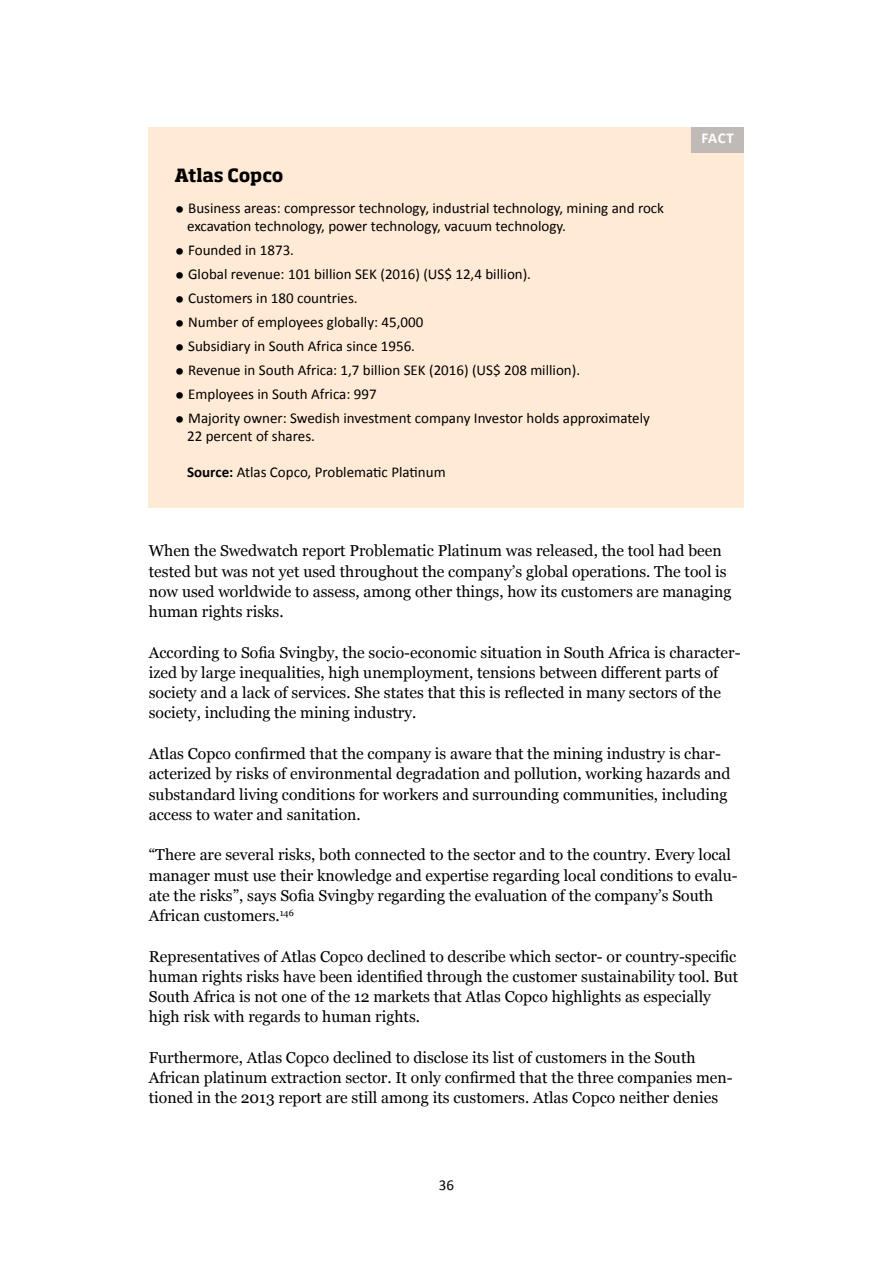
<style>
.page{position:relative;width:893px;height:1263px;background:#fff}
.page>*{position:absolute;margin:0;border:0;box-sizing:border-box;transform-origin:0 0}
.t1{font:700 18px "Soho Std";letter-spacing:-.01em;color:#000}
.t2{font:15.75px/20.2px "Georgia";color:#000}
.t3{font:15px/18px "Calibri";color:#000}
.t4{font:700 15px "Calibri";color:#fff}
.s1{font-size:21px}
.s2{font-weight:700}
</style>
<div class="page">
<div style="left:149px;top:128px;width:595px;height:380px;background:#ffead6"></div>
<div style="left:691px;top:128px;width:53px;height:25px;background:#c0bab7"></div>
<p class="t1" style="left:174px;top:168px;width:111px">Atlas Copco</p>
<p class="t3" style="left:187px;top:199px;width:478px;text-indent:-13px"><span class="s1">•</span> Business areas: compressor technology, industrial technology, mining and rock excavation technology, power technology, vacuum technology.</p>
<p class="t3" style="left:174px;top:241px;width:121px"><span class="s1">•</span> Founded in 1873.</p>
<p class="t3" style="left:174px;top:265px;width:358px"><span class="s1">•</span> Global revenue: 101 billion SEK (2016) (US$ 12,4 billion).</p>
<p class="t3" style="left:174px;top:289px;width:185px"><span class="s1">•</span> Customers in 180 countries.</p>
<p class="t3" style="left:174px;top:313px;width:250px"><span class="s1">•</span> Number of employees globally: 45,000</p>
<p class="t3" style="left:174px;top:337px;width:242px"><span class="s1">•</span> Subsidiary in South Africa since 1956.</p>
<p class="t3" style="left:174px;top:361px;width:407px"><span class="s1">•</span> Revenue in South Africa: 1,7 billion SEK (2016) (US$ 208 million).</p>
<p class="t3" style="left:174px;top:385px;width:204px"><span class="s1">•</span> Employees in South Africa: 997</p>
<p class="t3" style="left:187px;top:409px;width:464px;text-indent:-13px"><span class="s1">•</span> Majority owner: Swedish investment company Investor holds approximately<br>22 percent of shares.</p>
<p class="t3" style="left:187px;top:463px;width:260px"><span class="s2">Source:</span> Atlas Copco, Problematic Platinum</p>
<p class="t4" style="left:701px;top:133px;width:34px">FACT</p>
<p class="t2" style="left:149px;top:540px;width:584px">When the Swedwatch report Problematic Platinum was released, the tool had been tested but was not yet used throughout the company’s global operations. The tool is now used worldwide to assess, among other things, how its customers are managing human rights risks.</p>
<p class="t2" style="left:149px;top:641px;width:593px">According to Sofia Svingby, the socio-economic situation in South Africa is character&shy;ized by large inequalities, high unemployment, tensions between different parts of society and a lack of services. She states that this is reflected in many sectors of the society, including the mining industry.</p>
<p class="t2" style="left:149px;top:743px;width:583px">Atlas Copco confirmed that the company is aware that the mining industry is char&shy;acterized by risks of environmental degradation and pollution, working hazards and substandard living conditions for workers and surrounding communities, including access to water and sanitation.</p>
<p class="t2" style="left:149px;top:845px;width:590px">“There are several risks, both connected to the sector and to the country. Every local manager must use their knowledge and expertise regarding local conditions to evalu&shy;ate the risks”, says Sofia Svingby regarding the evaluation of the company’s South African customers.<sup>146</sup></p>
<p class="t2" style="left:149px;top:945px;width:591px">Representatives of Atlas Copco declined to describe which sector- or country-specific human rights risks have been identified through the customer sustainability tool. But South Africa is not one of the 12 markets that Atlas Copco highlights as especially high risk with regards to human rights.</p>
<p class="t2" style="left:149px;top:1047px;width:585px">Furthermore, Atlas Copco declined to disclose its list of customers in the South<br>African platinum extraction sector. It only confirmed that the three companies men&shy;tioned in the 2013 report are still among its customers. Atlas Copco neither denies</p>
<p class="t3" style="left:439px;top:1177px;width:17px">36</p>
</div>
